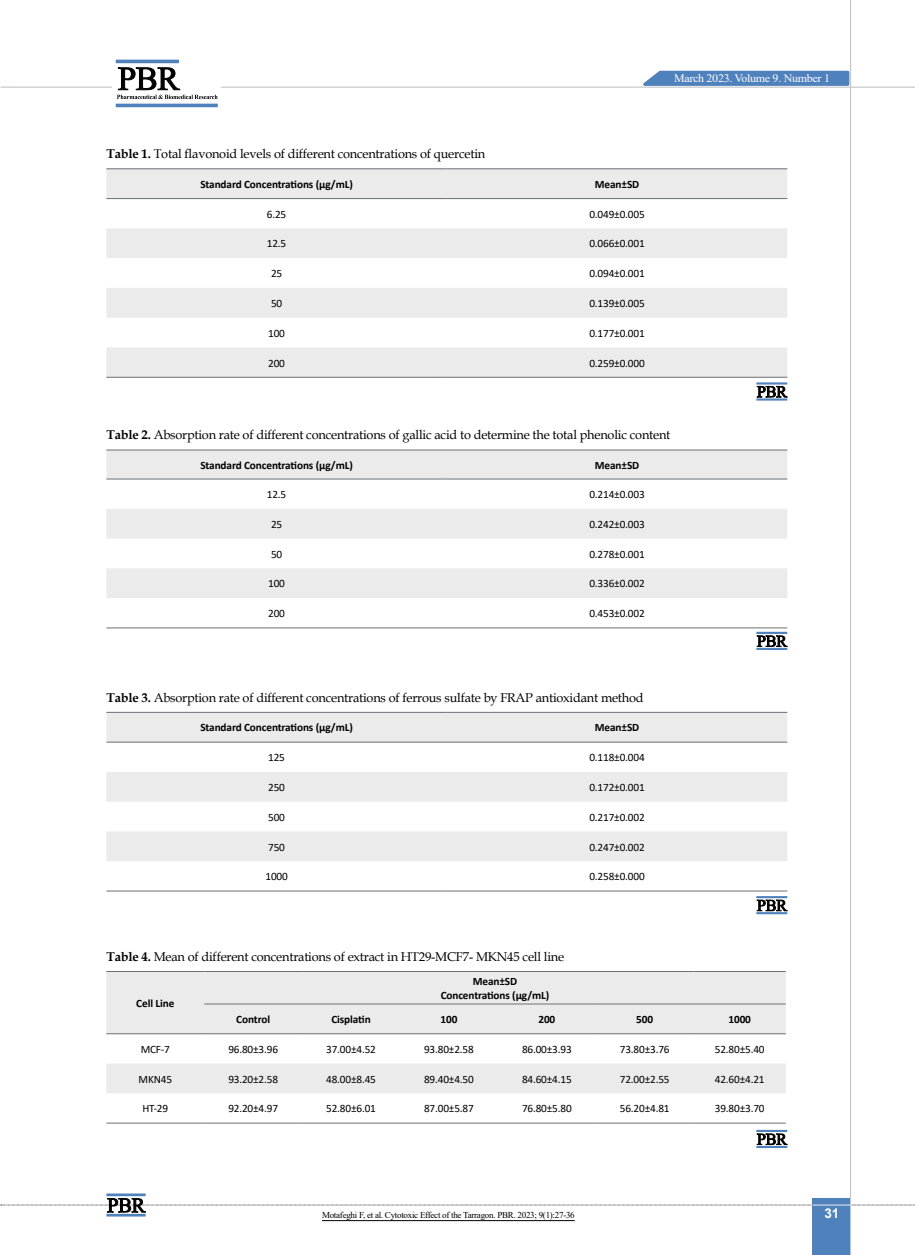
<style>
.page{position:relative;width:915px;height:1255px;background:#fff}
.page>*{position:absolute;margin:0;border:0;box-sizing:border-box;transform-origin:0 0}
.t1{font:700 13.5px "Arial";color:#fff}
.t2{font:12.75px "Book Antiqua";letter-spacing:-.015em;color:#000}
.t3{font:11.4px "Times New Roman";letter-spacing:-.025em;color:#fff;scale:1.05 1}
.t4{font:11.25px "Calibri";letter-spacing:-.015em;color:#000}
.t5{font:700 11.25px/13.5px "Calibri";letter-spacing:-.01em;color:#000;text-align:center}
.t6{font:9px "Times New Roman";letter-spacing:-.03em;color:#000}
.s1{font-weight:700}
</style>
<div class="page">
<hr style="left:0;top:87px;width:914px;height:1px;background:#c2c4c6">
<div style="left:812px;top:1198px;width:38px;height:56px;background:#4f81bd"></div>
<hr style="left:849px;top:0;width:1px;height:1254px;background:#c2c4c6">
<svg style="left:635px;top:69px;width:215px;height:18px;background:#749bca"></svg>
<svg style="left:1px;top:1197px;width:914px;height:15px"></svg>
<hr style="left:106px;top:1193px;width:40px;height:3px;background:#4f81bd">
<hr style="left:106px;top:1213px;width:40px;height:3px;background:#4f81bd">
<div style="left:112px;top:56px;width:108px;height:49px;background:linear-gradient(to right,#fff,#fff)"></div>
<hr style="left:116px;top:60px;width:63px;height:3px;background:#4f81bd">
<hr style="left:116px;top:104px;width:102px;height:3px;background:#4f81bd">
<svg style="left:117px;top:67px;width:100px;height:32px"></svg>
<svg style="left:106px;top:169px;width:681px;height:208px;fill:#ebebec"></svg>
<hr style="left:106px;top:168px;width:340px;height:1px;background:#6d6e71">
<hr style="left:446px;top:168px;width:341px;height:1px;background:#6d6e71">
<hr style="left:106px;top:198px;width:340px;height:1px;background:#6d6e71">
<hr style="left:446px;top:198px;width:341px;height:1px;background:#6d6e71">
<hr style="left:106px;top:377px;width:340px;height:1px;background:#6d6e71">
<hr style="left:446px;top:377px;width:341px;height:1px;background:#6d6e71">
<svg style="left:756px;top:386px;width:31px;height:11px"></svg>
<hr style="left:756px;top:382px;width:31px;height:2px;background:#4f81bd">
<hr style="left:756px;top:398px;width:31px;height:2px;background:#4f81bd">
<svg style="left:106px;top:450px;width:681px;height:148px;fill:#ebebec"></svg>
<hr style="left:106px;top:627px;width:340px;height:1px;background:#6d6e71">
<hr style="left:446px;top:627px;width:341px;height:1px;background:#6d6e71">
<hr style="left:106px;top:449px;width:340px;height:1px;background:#6d6e71">
<hr style="left:446px;top:449px;width:341px;height:1px;background:#6d6e71">
<hr style="left:106px;top:478px;width:340px;height:1px;background:#6d6e71">
<hr style="left:446px;top:478px;width:341px;height:1px;background:#6d6e71">
<svg style="left:756px;top:635px;width:31px;height:12px"></svg>
<hr style="left:756px;top:631px;width:31px;height:3px;background:#4f81bd">
<hr style="left:756px;top:648px;width:31px;height:2px;background:#4f81bd">
<svg style="left:106px;top:713px;width:681px;height:148px;fill:#ebebec"></svg>
<hr style="left:106px;top:890px;width:340px;height:1px;background:#6d6e71">
<hr style="left:446px;top:890px;width:341px;height:1px;background:#6d6e71">
<hr style="left:106px;top:712px;width:340px;height:1px;background:#6d6e71">
<hr style="left:446px;top:712px;width:341px;height:1px;background:#6d6e71">
<hr style="left:106px;top:741px;width:340px;height:1px;background:#6d6e71">
<hr style="left:446px;top:741px;width:341px;height:1px;background:#6d6e71">
<svg style="left:756px;top:899px;width:31px;height:12px"></svg>
<hr style="left:756px;top:896px;width:31px;height:2px;background:#4f81bd">
<hr style="left:756px;top:912px;width:31px;height:2px;background:#4f81bd">
<svg style="left:106px;top:972px;width:679px;height:121px;fill:#ebebec"></svg>
<hr style="left:106px;top:1122px;width:98px;height:1px;background:#6d6e71">
<hr style="left:204px;top:1122px;width:98px;height:1px;background:#6d6e71">
<hr style="left:302px;top:1122px;width:98px;height:1px;background:#6d6e71">
<hr style="left:400px;top:1122px;width:97px;height:1px;background:#6d6e71">
<hr style="left:497px;top:1122px;width:98px;height:1px;background:#6d6e71">
<hr style="left:595px;top:1122px;width:98px;height:1px;background:#6d6e71">
<hr style="left:693px;top:1122px;width:92px;height:1px;background:#6d6e71">
<hr style="left:106px;top:971px;width:98px;height:1px;background:#6d6e71">
<hr style="left:204px;top:971px;width:98px;height:1px;background:#6d6e71">
<hr style="left:302px;top:971px;width:98px;height:1px;background:#6d6e71">
<hr style="left:400px;top:971px;width:97px;height:1px;background:#6d6e71">
<hr style="left:497px;top:971px;width:98px;height:1px;background:#6d6e71">
<hr style="left:595px;top:971px;width:98px;height:1px;background:#6d6e71">
<hr style="left:693px;top:971px;width:92px;height:1px;background:#6d6e71">
<hr style="left:204px;top:1003px;width:98px;height:1px;background:#6d6e71">
<hr style="left:302px;top:1003px;width:98px;height:1px;background:#6d6e71">
<hr style="left:400px;top:1003px;width:97px;height:1px;background:#6d6e71">
<hr style="left:497px;top:1003px;width:98px;height:1px;background:#6d6e71">
<hr style="left:595px;top:1003px;width:98px;height:1px;background:#6d6e71">
<hr style="left:693px;top:1003px;width:92px;height:1px;background:#6d6e71">
<hr style="left:106px;top:1033px;width:98px;height:1px;background:#6d6e71">
<hr style="left:204px;top:1033px;width:98px;height:1px;background:#6d6e71">
<hr style="left:302px;top:1033px;width:98px;height:1px;background:#6d6e71">
<hr style="left:400px;top:1033px;width:97px;height:1px;background:#6d6e71">
<hr style="left:497px;top:1033px;width:98px;height:1px;background:#6d6e71">
<hr style="left:595px;top:1033px;width:98px;height:1px;background:#6d6e71">
<hr style="left:693px;top:1033px;width:92px;height:1px;background:#6d6e71">
<svg style="left:756px;top:1133px;width:31px;height:11px"></svg>
<hr style="left:756px;top:1129px;width:31px;height:2px;background:#4f81bd">
<hr style="left:756px;top:1145px;width:31px;height:2px;background:#4f81bd">
<hr style="left:322px;top:1220px;width:252px;height:1px;background:#000">
<p class="t2" style="left:106px;top:145px;width:380px"><span class="s1">Table 1.</span> Total flavonoid levels of different concentrations of quercetin</p>
<p class="t5" style="left:200px;top:177px;width:154px">Standard Concentrations (µg/mL)</p>
<p class="t5" style="left:594px;top:177px;width:46px">Mean±SD</p>
<p class="t4" style="left:267px;top:206px;width:21px">6.25</p>
<p class="t4" style="left:589px;top:206px;width:57px">0.049±0.005</p>
<p class="t4" style="left:267px;top:236px;width:21px">12.5</p>
<p class="t4" style="left:589px;top:236px;width:57px">0.066±0.001</p>
<p class="t4" style="left:271px;top:266px;width:13px">25</p>
<p class="t4" style="left:589px;top:266px;width:57px">0.094±0.001</p>
<p class="t4" style="left:271px;top:295px;width:13px">50</p>
<p class="t4" style="left:589px;top:295px;width:57px">0.139±0.005</p>
<p class="t4" style="left:268px;top:325px;width:18px">100</p>
<p class="t4" style="left:589px;top:325px;width:57px">0.177±0.001</p>
<p class="t4" style="left:268px;top:355px;width:18px">200</p>
<p class="t4" style="left:589px;top:355px;width:57px">0.259±0.000</p>
<p class="t3" style="left:673px;top:70px;width:150px">March 2023. Volume 9. Number 1</p>
<p class="t2" style="left:106px;top:426px;width:565px"><span class="s1">Table 2.</span> Absorption rate of different concentrations of gallic acid to determine the total phenolic content</p>
<p class="t5" style="left:200px;top:458px;width:154px">Standard Concentrations (µg/mL)</p>
<p class="t5" style="left:594px;top:458px;width:46px">Mean±SD</p>
<p class="t4" style="left:267px;top:486px;width:21px">12.5</p>
<p class="t4" style="left:589px;top:486px;width:57px">0.214±0.003</p>
<p class="t4" style="left:271px;top:516px;width:13px">25</p>
<p class="t4" style="left:589px;top:516px;width:57px">0.242±0.003</p>
<p class="t4" style="left:271px;top:546px;width:13px">50</p>
<p class="t4" style="left:589px;top:546px;width:57px">0.278±0.001</p>
<p class="t4" style="left:268px;top:576px;width:18px">100</p>
<p class="t4" style="left:589px;top:576px;width:57px">0.336±0.002</p>
<p class="t4" style="left:268px;top:605px;width:18px">200</p>
<p class="t4" style="left:589px;top:605px;width:57px">0.453±0.002</p>
<p class="t2" style="left:106px;top:688px;width:538px"><span class="s1">Table 3.</span> Absorption rate of different concentrations of ferrous sulfate by FRAP antioxidant method</p>
<p class="t5" style="left:200px;top:720px;width:154px">Standard Concentrations (µg/mL)</p>
<p class="t5" style="left:594px;top:720px;width:46px">Mean±SD</p>
<p class="t4" style="left:268px;top:749px;width:18px">125</p>
<p class="t4" style="left:589px;top:749px;width:57px">0.118±0.004</p>
<p class="t4" style="left:268px;top:779px;width:18px">250</p>
<p class="t4" style="left:589px;top:779px;width:57px">0.172±0.001</p>
<p class="t4" style="left:268px;top:809px;width:18px">500</p>
<p class="t4" style="left:589px;top:809px;width:57px">0.217±0.002</p>
<p class="t4" style="left:268px;top:839px;width:18px">750</p>
<p class="t4" style="left:589px;top:839px;width:57px">0.247±0.002</p>
<p class="t4" style="left:265px;top:868px;width:24px">1000</p>
<p class="t4" style="left:589px;top:868px;width:57px">0.258±0.000</p>
<p class="t2" style="left:106px;top:947px;width:459px"><span class="s1">Table 4.</span> Mean of different concentrations of extract in HT29-MCF7- MKN45 cell line</p>
<p class="t5" style="left:136px;top:996px;width:40px">Cell Line</p>
<p class="t5" style="left:440px;top:974px;width:110px">Mean±SD<br>Concentrations (µg/mL)</p>
<p class="t5" style="left:236px;top:1012px;width:35px">Control</p>
<p class="t5" style="left:331px;top:1012px;width:41px">Cisplatin</p>
<p class="t5" style="left:440px;top:1012px;width:18px">100</p>
<p class="t5" style="left:538px;top:1012px;width:18px">200</p>
<p class="t5" style="left:636px;top:1012px;width:18px">500</p>
<p class="t5" style="left:728px;top:1012px;width:24px">1000</p>
<p class="t4" style="left:141px;top:1041px;width:31px">MCF-7</p>
<p class="t4" style="left:228px;top:1041px;width:51px">96.80±3.96</p>
<p class="t4" style="left:326px;top:1041px;width:51px">37.00±4.52</p>
<p class="t4" style="left:424px;top:1041px;width:51px">93.80±2.58</p>
<p class="t4" style="left:522px;top:1041px;width:51px">86.00±3.93</p>
<p class="t4" style="left:619px;top:1041px;width:51px">73.80±3.76</p>
<p class="t4" style="left:714px;top:1041px;width:51px">52.80±5.40</p>
<p class="t4" style="left:138px;top:1071px;width:35px">MKN45</p>
<p class="t4" style="left:228px;top:1071px;width:51px">93.20±2.58</p>
<p class="t4" style="left:326px;top:1071px;width:51px">48.00±8.45</p>
<p class="t4" style="left:424px;top:1071px;width:51px">89.40±4.50</p>
<p class="t4" style="left:522px;top:1071px;width:51px">84.60±4.15</p>
<p class="t4" style="left:619px;top:1071px;width:51px">72.00±2.55</p>
<p class="t4" style="left:714px;top:1071px;width:51px">42.60±4.21</p>
<p class="t4" style="left:142px;top:1100px;width:27px">HT-29</p>
<p class="t4" style="left:228px;top:1100px;width:51px">92.20±4.97</p>
<p class="t4" style="left:326px;top:1100px;width:51px">52.80±6.01</p>
<p class="t4" style="left:424px;top:1100px;width:51px">87.00±5.87</p>
<p class="t4" style="left:522px;top:1100px;width:51px">76.80±5.80</p>
<p class="t4" style="left:619px;top:1100px;width:51px">56.20±4.81</p>
<p class="t4" style="left:714px;top:1100px;width:51px">39.80±3.70</p>
<p class="t6" style="left:322px;top:1208px;width:254px">Motafeghi F, et al. Cytotoxic Effect of the Tarragon. PBR. 2023; 9(1):27-36</p>
<p class="t1" style="left:824px;top:1203px;width:17px">31</p>
</div>
